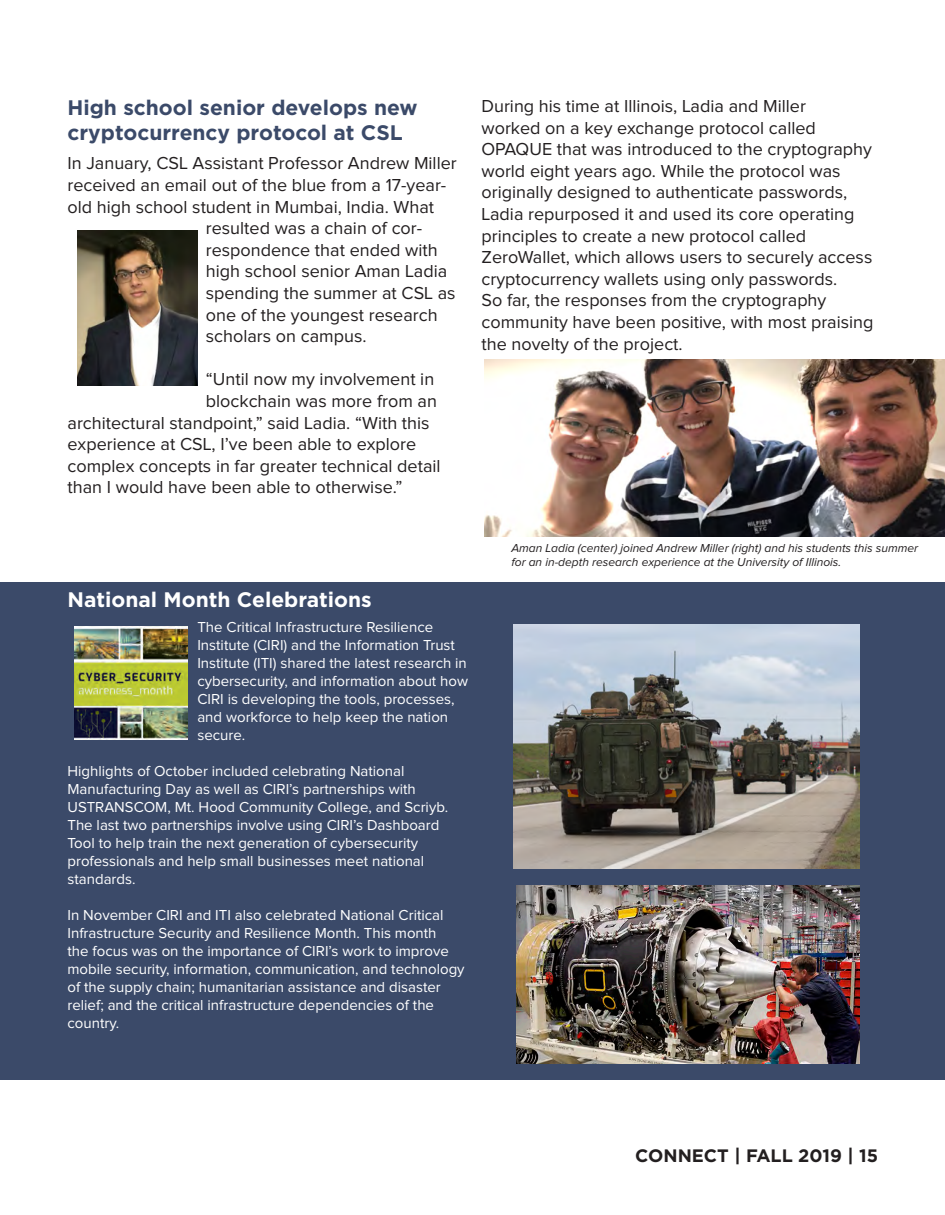
<style>
.page{position:relative;width:945px;height:1215px;background:#fff}
.page>*{position:absolute;margin:0;border:0;box-sizing:border-box;transform-origin:0 0}
.t1{font:700 21px "Gotham";color:#3b4a69}
.t2{font:700 21px "Gotham";color:#fff}
.t3{font:18px/21.6px "Proxima Nova";color:#231f20}
.t4{font:700 18px "Gotham";color:#231f20}
.t5{font:15px/18px "Proxima Nova";color:#fff}
.t6{font:italic 12px/14.4px "Proxima Nova";color:#231f20}
</style>
<div class="page">
<div style="left:0;top:582px;width:945px;height:498px;background:#3b4a69"></div>
<img style="left:484px;top:360px;width:461px;height:176px">
<img style="left:78px;top:230px;width:119px;height:155px">
<img style="left:513px;top:625px;width:347px;height:244px">
<img style="left:517px;top:885px;width:343px;height:179px">
<img style="left:75px;top:627px;width:112px;height:113px">
<p class="t1" style="left:68px;top:93px;width:352px">High school senior develops new</p>
<p class="t1" style="left:68px;top:118px;width:337px">cryptocurrency protocol at CSL</p>
<p class="t3" style="left:68px;top:153px;width:391px">In January, CSL Assistant Professor Andrew Miller</p>
<p class="t3" style="left:68px;top:175px;width:380px">received an email out of the blue from a 17-year-</p>
<p class="t3" style="left:68px;top:197px;width:368px">old high school student in Mumbai, India. What</p>
<p class="t3" style="left:206px;top:218px;width:218px">resulted was a chain of cor-</p>
<p class="t3" style="left:206px;top:240px;width:233px">respondence that ended with</p>
<p class="t3" style="left:206px;top:261px;width:243px">high school senior Aman Ladia</p>
<p class="t3" style="left:206px;top:283px;width:251px">spending the summer at CSL as</p>
<p class="t3" style="left:206px;top:305px;width:233px">one of the youngest research</p>
<p class="t3" style="left:206px;top:326px;width:162px">scholars on campus.</p>
<p class="t3" style="left:206px;top:369px;width:230px">“Until now my involvement in</p>
<p class="t3" style="left:206px;top:391px;width:233px">blockchain was more from an</p>
<p class="t3" style="left:68px;top:413px;width:364px">architectural standpoint,” said Ladia. “With this</p>
<p class="t3" style="left:68px;top:434px;width:350px">experience at CSL, I’ve been able to explore</p>
<p class="t3" style="left:68px;top:456px;width:375px">complex concepts in far greater technical detail</p>
<p class="t3" style="left:68px;top:477px;width:337px">than I would have been able to otherwise.”</p>
<p class="t3" style="left:482px;top:96px;width:394px">During his time at Illinois, Ladia and Miller<br>worked on a key exchange protocol called OPAQUE that was introduced to the cryptography world eight years ago. While the protocol was originally designed to authenticate passwords, Ladia repurposed it and used its core operating principles to create a new protocol called ZeroWallet, which allows users to securely access cryptocurrency wallets using only passwords.<br>So far, the responses from the cryptography community have been positive, with most praising the novelty of the project.</p>
<p class="t2" style="left:68px;top:586px;width:306px">National Month Celebrations</p>
<p class="t5" style="left:197px;top:618px;width:272px">The Critical Infrastructure Resilience Institute (CIRI) and the Information Trust Institute (ITI) shared the latest research in cybersecurity, and information about how CIRI is developing the tools, processes, and workforce to help keep the nation secure.</p>
<p class="t5" style="left:67px;top:762px;width:382px">Highlights of October included celebrating National Manufacturing Day as well as CIRI’s partnerships with USTRANSCOM, Mt. Hood Community College, and Scriyb.<br>The last two partnerships involve using CIRI’s Dashboard Tool to help train the next generation of cybersecurity professionals and help small businesses meet national standards.</p>
<p class="t5" style="left:67px;top:906px;width:399px">In November CIRI and ITI also celebrated National Critical Infrastructure Security and Resilience Month. This month<br>the focus was on the importance of CIRI’s work to improve mobile security, information, communication, and technology of the supply chain; humanitarian assistance and disaster relief; and the critical infrastructure dependencies of the country.</p>
<p class="t6" style="left:511px;top:541px;width:408px">Aman Ladia (center) joined Andrew Miller (right) and his students this summer for an in-depth research experience at the University of Illinois.</p>
<p class="t4" style="left:635px;top:1144px;width:244px">CONNECT | FALL 2019 | 15</p>
</div>
